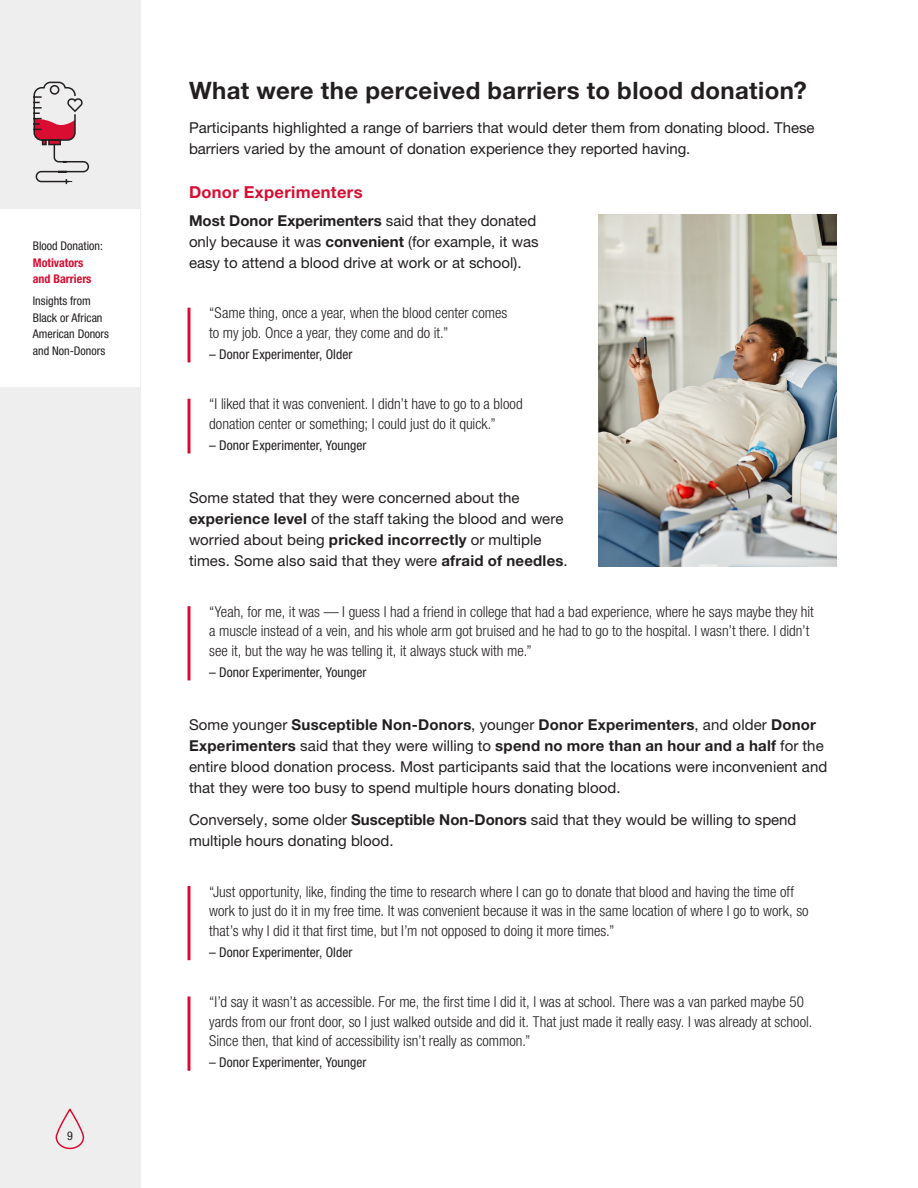
<style>
.page{position:relative;width:918px;height:1188px;background:#fff}
.page>*{position:absolute;margin:0;border:0;box-sizing:border-box;transform-origin:0 0}
.t1{font:700 24px "Helvetica Neue LT Pro";letter-spacing:.015em;color:#231f20}
.t2{font:700 16.5px "Helvetica Neue LT Pro";letter-spacing:.02em;color:#d90d32}
.t3{font:300 condensed 15px/19.5px "Helvetica Neue LT Pro";color:#231f20}
.t4{font:15px/21px "Helvetica Neue LT Pro";color:#231f20}
.t5{font:condensed 13.5px "Helvetica Neue LT Pro";letter-spacing:.005em;color:#231f20}
.t6{font:condensed 12px/16.5px "Helvetica Neue LT Pro";color:#231f20}
.t7{font:700 condensed 12px/16.5px "Helvetica Neue LT Pro";color:#d90d32}
.s1{font-weight:700}
</style>
<div class="page">
<div style="left:0;top:0;width:141px;height:1188px;background:#eeeeef"></div>
<div style="left:0;top:209px;width:140px;height:178px;background:#fff"></div>
<svg style="left:55px;top:1108px;width:30px;height:42px"></svg>
<svg style="left:33px;top:81px;width:57px;height:102px"></svg>
<hr style="left:188px;top:308px;width:2px;height:54px;background:#d90d32">
<hr style="left:188px;top:399px;width:2px;height:55px;background:#d90d32">
<hr style="left:188px;top:606px;width:2px;height:74px;background:#d90d32">
<hr style="left:188px;top:886px;width:2px;height:74px;background:#d90d32">
<hr style="left:188px;top:997px;width:2px;height:74px;background:#d90d32">
<img style="left:598px;top:214px;width:239px;height:353px">
<p class="t6" style="left:33px;top:238px;width:72px">Blood Donation:</p>
<p class="t7" style="left:33px;top:254px;width:60px">Motivators and Barriers</p>
<p class="t6" style="left:33px;top:292px;width:78px">Insights from<br>Black or African<br>American Donors and Non-Donors</p>
<p class="t6" style="left:67px;top:1127px;width:7px">9</p>
<h2 class="t1" style="left:189px;top:75px;width:619px">What were the perceived barriers to blood donation?</h2>
<p class="t4" style="left:189px;top:117px;width:627px">Participants highlighted a range of barriers that would deter them from donating blood. These barriers varied by the amount of donation experience they reported having.</p>
<h3 class="t2" style="left:189px;top:182px;width:175px">Donor Experimenters</h3>
<p class="t4" style="left:189px;top:210px;width:351px"><span class="s1">Most Donor Experimenters</span> said that they donated only because it was <span class="s1">convenient</span> (for example, it was easy to attend a blood drive at work or at school).</p>
<p class="t3" style="left:209px;top:303px;width:300px">“Same thing, once a year, when the blood center comes to my job. Once a year, they come and do it.”</p>
<p class="t5" style="left:209px;top:346px;width:145px">– Donor Experimenter, Older</p>
<p class="t3" style="left:209px;top:394px;width:315px">“I liked that it was convenient. I didn’t have to go to a blood donation center or something; I could just do it quick.”</p>
<p class="t5" style="left:209px;top:437px;width:159px">– Donor Experimenter, Younger</p>
<p class="t4" style="left:189px;top:487px;width:380px">Some stated that they were concerned about the <span class="s1">experience level</span> of the staff taking the blood and were worried about being <span class="s1">pricked incorrectly</span> or multiple times. Some also said that they were <span class="s1">afraid of needles</span>.</p>
<p class="t3" style="left:209px;top:602px;width:606px">“Yeah, for me, it was — I guess I had a friend in college that had a bad experience, where he says maybe they hit a muscle instead of a vein, and his whole arm got bruised and he had to go to the hospital. I wasn’t there. I didn’t see it, but the way he was telling it, it always stuck with me.”</p>
<p class="t5" style="left:209px;top:664px;width:159px">– Donor Experimenter, Younger</p>
<p class="t4" style="left:189px;top:714px;width:640px">Some younger <span class="s1">Susceptible Non-Donors</span>, younger <span class="s1">Donor Experimenters</span>, and older <span class="s1">Donor Experimenters</span> said that they were willing to <span class="s1">spend no more than an hour and a half</span> for the entire blood donation process. Most participants said that the locations were inconvenient and that they were too busy to spend multiple hours donating blood.</p>
<p class="t4" style="left:189px;top:809px;width:609px">Conversely, some older <span class="s1">Susceptible Non-Donors</span> said that they would be willing to spend multiple hours donating blood.</p>
<p class="t3" style="left:209px;top:881px;width:601px">“Just opportunity, like, finding the time to research where I can go to donate that blood and having the time off work to just do it in my free time. It was convenient because it was in the same location of where I go to work, so that’s why I did it that first time, but I’m not opposed to doing it more times.”</p>
<p class="t5" style="left:209px;top:944px;width:145px">– Donor Experimenter, Older</p>
<p class="t3" style="left:209px;top:992px;width:605px">“I’d say it wasn’t as accessible. For me, the first time I did it, I was at school. There was a van parked maybe 50 yards from our front door, so I just walked outside and did it. That just made it really easy. I was already at school.<br>Since then, that kind of accessibility isn’t really as common.”</p>
<p class="t5" style="left:209px;top:1055px;width:159px">– Donor Experimenter, Younger</p>
</div>
